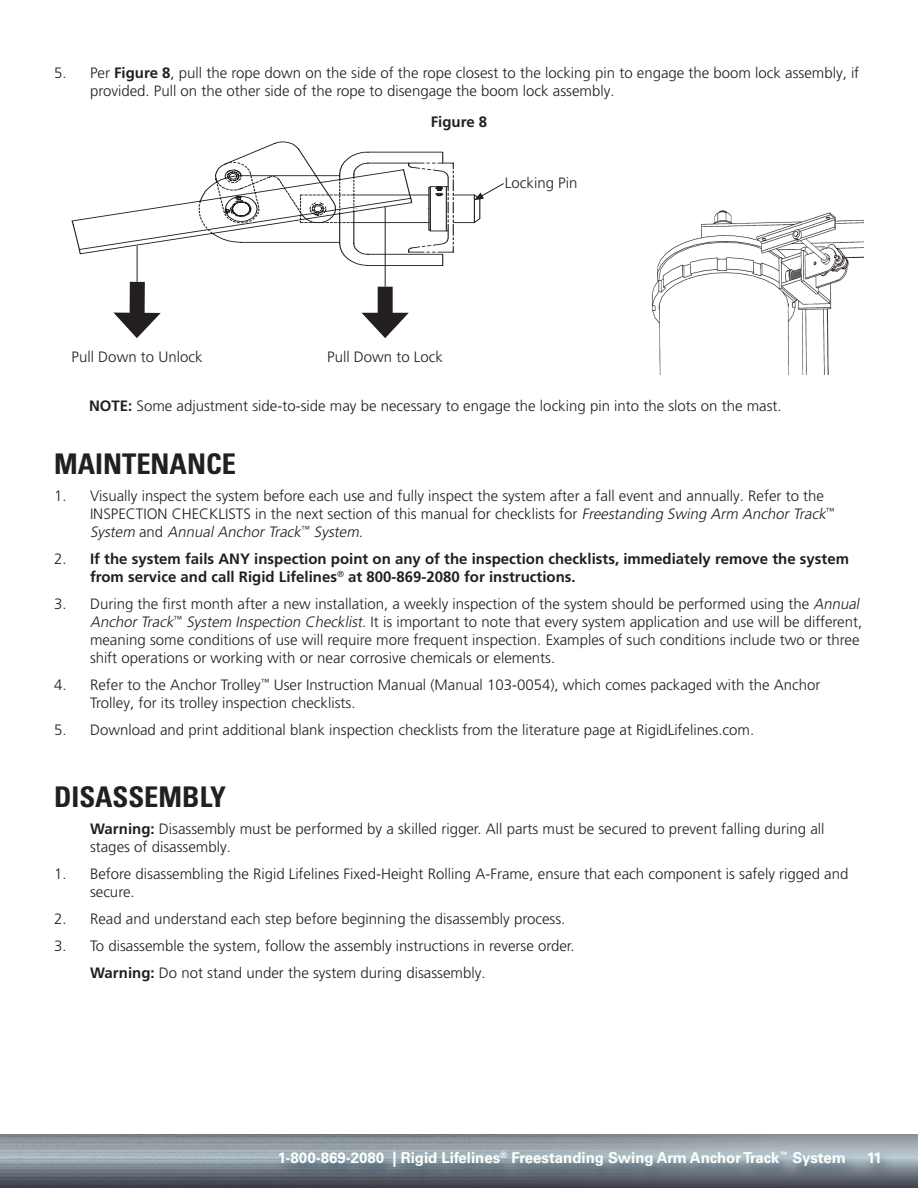
<style>
.page{position:relative;width:918px;height:1188px;background:#fff}
.page>*{position:absolute;margin:0;border:0;box-sizing:border-box;transform-origin:0 0}
.Header_-_TOC{font:700 condensed 28.5px "Univers LT Pro";color:#231f20}
.Main_Text_Indent{font:300 15px/18px "Frutiger LT Pro";color:#231f20}
.t1{font:700 15px/18px "Frutiger LT Pro";color:#231f20}
.Bullet_Notes{font:300 15px "Frutiger LT Pro";color:#231f20}
.t2{font:700 15px "Univers LT Pro 65";color:#fff}
.Main_Text{font:300 15px "Frutiger LT Pro";color:#231f20}
.s1{font-weight:700}
.s2{font-style:italic}
.s3{font-weight:300}
</style>
<div class="page">
<img style="left:0;top:1134px;width:918px;height:54px">
<div style="left:274px;top:1150px;width:620px;height:34px;background:#234358;opacity:.75"></div>
<svg style="left:72px;top:142px;width:372px;height:124px"></svg>
<img style="left:651px;top:210px;width:213px;height:165px">
<div style="left:130px;top:282px;width:15px;height:41px;background:#231f20"></div>
<svg style="left:114px;top:313px;width:47px;height:25px"></svg>
<svg style="left:199px;top:162px;width:305px;height:91px"></svg>
<div style="left:378px;top:287px;width:15px;height:36px;background:#231f20"></div>
<svg style="left:362px;top:313px;width:47px;height:25px"></svg>
<hr style="left:137px;top:246px;width:1px;height:36px;background:#231f20">
<hr style="left:385px;top:206px;width:1px;height:81px;background:#231f20">
<p class="Main_Text_Indent" style="left:90px;top:64px;width:771px;text-indent:-36px">5. Per <span class="s1">Figure 8</span>, pull the rope down on the side of the rope closest to the locking pin to engage the boom lock assembly, if provided. Pull on the other side of the rope to disengage the boom lock assembly.</p>
<p class="t1" style="left:431px;top:113px;width:58px">Figure 8</p>
<p class="Main_Text" style="left:505px;top:174px;width:74px">Locking Pin</p>
<p class="Main_Text" style="left:72px;top:348px;width:132px">Pull Down to Unlock</p>
<p class="Main_Text" style="left:327px;top:348px;width:117px">Pull Down to Lock</p>
<p class="Bullet_Notes" style="left:89px;top:397px;width:694px"><span class="s1">NOTE:</span> Some adjustment side-to-side may be necessary to engage the locking pin into the slots on the mast.</p>
<p class="Header_-_TOC" style="left:54px;top:446px;width:184px">MAINTENANCE</p>
<p class="Main_Text_Indent" style="left:90px;top:487px;width:746px;text-indent:-36px">1. Visually inspect the system before each use and fully inspect the system after a fall event and annually. Refer to the<br>INSPECTION CHECKLISTS in the next section of this manual for checklists for <span class="s2">Freestanding Swing Arm Anchor Track</span><sup>™<br></sup><span class="s2">System</span> a n d <span class="s2">Annual Anchor Track</span><sup>™</sup> <span class="s2">System</span>.</p>
<p class="t1" style="left:90px;top:550px;width:761px;text-indent:-36px"><span class="s3">2.</span> If the system fails ANY inspection point on any of the inspection checklists, immediately remove the system from service and call Rigid Lifelines<sup>®</sup> at 800-869-2080 for instructions.</p>
<p class="Main_Text_Indent" style="left:90px;top:595px;width:774px;text-indent:-36px">3. During the first month after a new installation, a weekly inspection of the system should be performed using the <span class="s2">Annual Anchor Track</span><sup>™</sup> <span class="s2">System Inspection Checklist.</span> It is important to note that every system application and use will be different, meaning some conditions of use will require more frequent inspection. Examples of such conditions include two or three shift operations or working with or near corrosive chemicals or elements.</p>
<p class="Main_Text_Indent" style="left:90px;top:676px;width:732px;text-indent:-36px">4. Refer to the Anchor Trolley<sup>™</sup> User Instruction Manual (Manual 103-0054), which comes packaged with the Anchor<br>Trolley, for its trolley inspection checklists.</p>
<p class="Main_Text_Indent" style="left:54px;top:721px;width:702px">5. Download and print additional blank inspection checklists from the literature page at RigidLifelines.com.</p>
<p class="Header_-_TOC" style="left:54px;top:779px;width:174px">DISASSEMBLY</p>
<p class="Main_Text_Indent" style="left:90px;top:820px;width:736px"><span class="s1">Warning:</span> Disassembly must be performed by a skilled rigger. All parts must be secured to prevent falling during all stages of disassembly.</p>
<p class="Main_Text_Indent" style="left:90px;top:865px;width:760px;text-indent:-36px">1. Before disassembling the Rigid Lifelines Fixed-Height Rolling A-Frame, ensure that each component is safely rigged and secure.</p>
<p class="Main_Text_Indent" style="left:54px;top:910px;width:513px">2. Read and understand each step before beginning the disassembly process.</p>
<p class="Main_Text_Indent" style="left:54px;top:937px;width:522px">3. To disassemble the system, follow the assembly instructions in reverse order.</p>
<p class="Main_Text_Indent" style="left:90px;top:964px;width:397px"><span class="s1">Warning:</span> Do not stand under the system during disassembly.</p>
<p class="t2" style="left:278px;top:1147px;width:570px">1-800-869-2080 | Rigid Lifelines<sup>®</sup> Freestanding Swing Arm Anchor Track<sup>™</sup> System</p>
<p class="t2" style="left:867px;top:1147px;width:17px">11</p>
</div>
